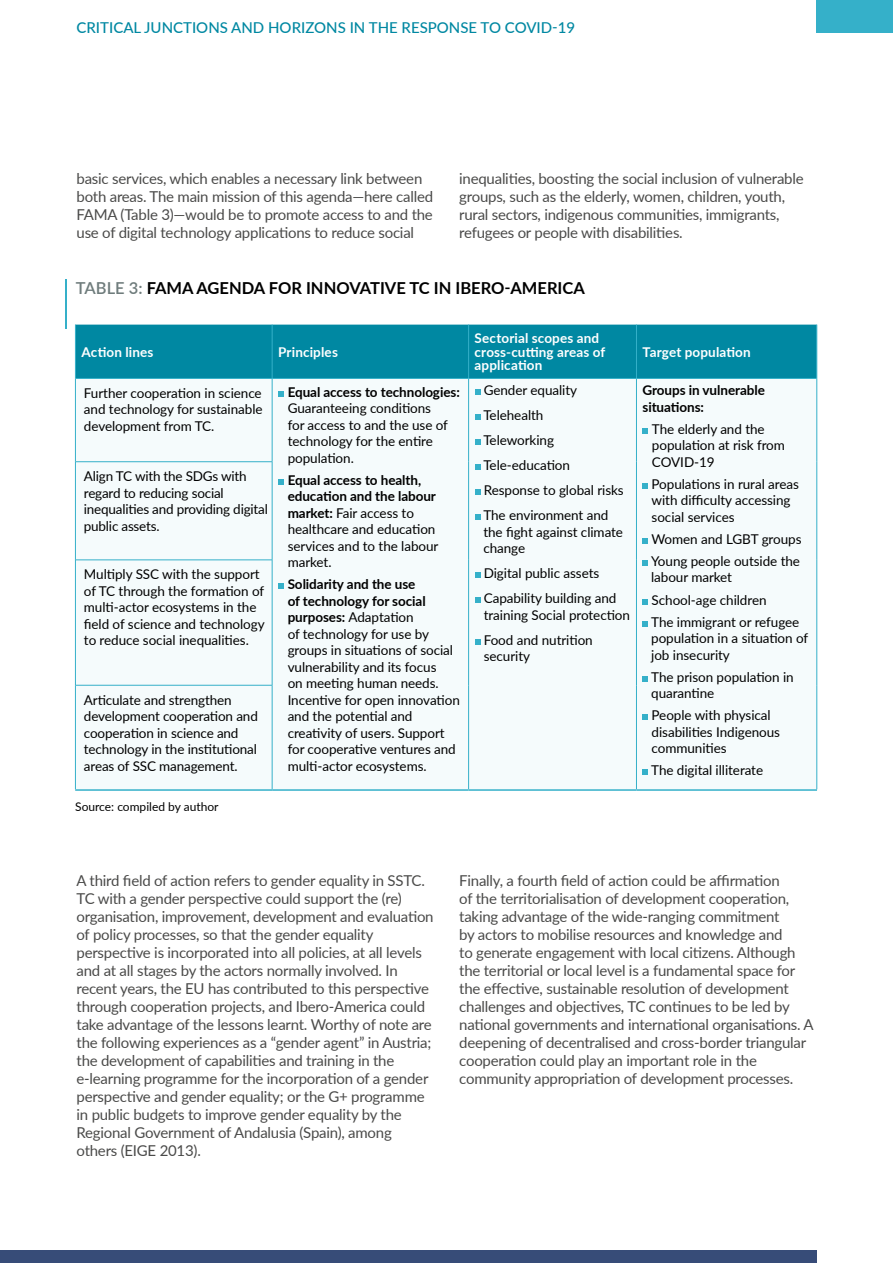
<style>
.page{position:relative;width:893px;height:1263px;background:#fff}
.page>*{position:absolute;margin:0;border:0;box-sizing:border-box;transform-origin:0 0}
.t1{font:700 16.5px "Lato";color:#000}
.t2{font:15px/18px "Lato";letter-spacing:-.015em;color:#4a4a49}
.t3{font:500 15px "Lato";color:#0088a2}
.t4{font:13.5px/16.5px "Lato";letter-spacing:-.005em;color:#000}
.t5{font:700 13.5px/13.5px "Lato";letter-spacing:.01em;color:#fff}
.t6{font:700 13.5px/16.5px "Lato";letter-spacing:-.005em;color:#000}
.t7{font:12px "Lato";color:#000}
.s1{font-weight:600;color:#6f7c7c}
.s2{font-weight:700}
</style>
<div class="page">
<hr style="left:65px;top:279px;width:1px;height:50px;background:#35b0c9">
<div style="left:76px;top:325px;width:740px;height:53px;background:#0088a2"></div>
<div style="left:76px;top:379px;width:572px;height:410px;background:#f5fbfc"></div>
<hr style="left:75px;top:378px;width:1px;height:84px;background:#35b0c9">
<hr style="left:75px;top:462px;width:1px;height:98px;background:#35b0c9">
<hr style="left:75px;top:560px;width:1px;height:125px;background:#35b0c9">
<hr style="left:75px;top:685px;width:1px;height:104px;background:#35b0c9">
<hr style="left:272px;top:379px;width:1px;height:83px;background:#35b0c9">
<hr style="left:468px;top:379px;width:1px;height:83px;background:#35b0c9">
<hr style="left:468px;top:462px;width:1px;height:98px;background:#35b0c9">
<hr style="left:468px;top:560px;width:1px;height:125px;background:#35b0c9">
<hr style="left:468px;top:685px;width:1px;height:104px;background:#35b0c9">
<hr style="left:636px;top:379px;width:1px;height:83px;background:#35b0c9">
<hr style="left:636px;top:462px;width:1px;height:98px;background:#35b0c9">
<hr style="left:636px;top:560px;width:1px;height:125px;background:#35b0c9">
<hr style="left:636px;top:685px;width:1px;height:104px;background:#35b0c9">
<hr style="left:816px;top:378px;width:1px;height:84px;background:#35b0c9">
<hr style="left:816px;top:462px;width:1px;height:98px;background:#35b0c9">
<hr style="left:816px;top:560px;width:1px;height:125px;background:#35b0c9">
<hr style="left:816px;top:685px;width:1px;height:104px;background:#35b0c9">
<hr style="left:272px;top:462px;width:1px;height:98px;background:#35b0c9">
<hr style="left:272px;top:560px;width:1px;height:125px;background:#35b0c9">
<hr style="left:272px;top:685px;width:1px;height:104px;background:#35b0c9">
<hr style="left:76px;top:461px;width:196px;height:1px;background:#35b0c9">
<hr style="left:76px;top:560px;width:196px;height:1px;background:#35b0c9">
<hr style="left:76px;top:685px;width:196px;height:1px;background:#35b0c9">
<hr style="left:75px;top:325px;width:1px;height:53px;background:#35b0c9">
<hr style="left:272px;top:325px;width:1px;height:53px;background:#35b0c9">
<hr style="left:468px;top:325px;width:1px;height:53px;background:#35b0c9">
<hr style="left:636px;top:325px;width:1px;height:53px;background:#35b0c9">
<hr style="left:816px;top:325px;width:1px;height:53px;background:#35b0c9">
<hr style="left:76px;top:378px;width:196px;height:1px;background:#35b0c9">
<hr style="left:272px;top:378px;width:197px;height:1px;background:#35b0c9">
<hr style="left:469px;top:378px;width:167px;height:1px;background:#35b0c9">
<hr style="left:636px;top:378px;width:181px;height:1px;background:#35b0c9">
<hr style="left:272px;top:789px;width:197px;height:2px;background:#35b0c9">
<hr style="left:469px;top:789px;width:167px;height:2px;background:#35b0c9">
<hr style="left:636px;top:789px;width:181px;height:2px;background:#35b0c9">
<hr style="left:75px;top:789px;width:197px;height:2px;background:#35b0c9">
<svg style="left:278px;top:391px;width:6px;height:6px"></svg>
<svg style="left:278px;top:479px;width:6px;height:6px"></svg>
<svg style="left:278px;top:583px;width:6px;height:6px"></svg>
<svg style="left:475px;top:389px;width:5px;height:6px"></svg>
<svg style="left:475px;top:414px;width:5px;height:6px"></svg>
<svg style="left:475px;top:439px;width:5px;height:6px"></svg>
<svg style="left:475px;top:464px;width:5px;height:6px"></svg>
<svg style="left:475px;top:489px;width:5px;height:6px"></svg>
<svg style="left:475px;top:514px;width:5px;height:6px"></svg>
<svg style="left:475px;top:572px;width:5px;height:6px"></svg>
<svg style="left:475px;top:597px;width:5px;height:6px"></svg>
<svg style="left:475px;top:639px;width:5px;height:6px"></svg>
<svg style="left:642px;top:428px;width:6px;height:6px"></svg>
<svg style="left:642px;top:483px;width:6px;height:6px"></svg>
<svg style="left:642px;top:538px;width:6px;height:6px"></svg>
<svg style="left:642px;top:560px;width:6px;height:6px"></svg>
<svg style="left:642px;top:599px;width:6px;height:5px"></svg>
<svg style="left:642px;top:621px;width:6px;height:5px"></svg>
<svg style="left:642px;top:676px;width:6px;height:5px"></svg>
<svg style="left:642px;top:714px;width:6px;height:6px"></svg>
<svg style="left:642px;top:769px;width:6px;height:6px"></svg>
<div style="left:0;top:1250px;width:816px;height:13px;background:#374c78"></div>
<div style="left:816px;top:0;width:77px;height:33px;background:#35b0c9"></div>
<hr style="left:0;top:0;width:1px;height:33px;background:#35b0c9">
<p class="t3" style="left:77px;top:17px;width:500px">CRITICAL JUNCTIONS AND HORIZONS IN THE RESPONSE TO COVID-19</p>
<p class="t2" style="left:77px;top:169px;width:358px">basic services, which enables a necessary link between both areas. The main mission of this agenda—here called FAMA (Table 3)—would be to promote access to and the use of digital technology applications to reduce social</p>
<p class="t2" style="left:459px;top:169px;width:346px">inequalities, boosting the social inclusion of vulnerable groups, such as the elderly, women, children, youth, rural sectors, indigenous communities, immigrants, refugees or people with disabilities.</p>
<p class="t1" style="left:76px;top:276px;width:510px"><span class="s1">TABLE 3:</span> FAMA AGENDA FOR INNOVATIVE TC IN IBERO-AMERICA</p>
<p class="t5" style="left:81px;top:345px;width:74px">Action lines</p>
<p class="t5" style="left:278px;top:345px;width:61px">Principles</p>
<p class="t4" style="left:84px;top:384px;width:180px;text-align:justify">Further cooperation in science and technology for sustainable development from TC.</p>
<p class="t6" style="left:288px;top:383px;width:174px">Equal access to technologies:</p>
<p class="t4" style="left:288px;top:399px;width:162px">Guaranteeing conditions for access to and the use of technology for the entire population.</p>
<p class="t4" style="left:288px;top:471px;width:152px"><span class="s2">Equal access to health, education and the labour market:</span> Fair access to healthcare and education services and to the labour market.</p>
<p class="t4" style="left:288px;top:575px;width:174px"><span class="s2">Solidarity and the use<br>of technology for social purposes:</span> Adaptation<br>of technology for use by groups in situations of social vulnerability and its focus<br>on meeting human needs.<br>Incentive for open innovation and the potential and creativity of users. Support for cooperative ventures and multi-actor ecosystems.</p>
<p class="t4" style="left:84px;top:467px;width:185px">Align TC with the SDGs with regard to reducing social inequalities and providing digital public assets.</p>
<p class="t4" style="left:84px;top:565px;width:182px">Multiply SSC with the support of TC through the formation of multi-actor ecosystems in the field of science and technology to reduce social inequalities.</p>
<p class="t4" style="left:84px;top:691px;width:175px">Articulate and strengthen development cooperation and cooperation in science and technology in the institutional areas of SSC management.</p>
<p class="t7" style="left:75px;top:798px;width:145px">Source: compiled by author</p>
<p class="t5" style="left:475px;top:331px;width:132px">Sectorial scopes and cross-cutting areas of application</p>
<p class="t4" style="left:483px;top:377px;width:142px;line-height:25px">Gender equality<br>Telehealth<br>Teleworking<br>Tele-education<br>Response to global risks<br>The environment and</p>
<p class="t4" style="left:483px;top:523px;width:141px">the fight against climate change</p>
<p class="t4" style="left:484px;top:560px;width:134px;line-height:25px">Digital public assets<br>Capability building and</p>
<p class="t4" style="left:484px;top:602px;width:148px;line-height:25px">training Social protection<br>Food and nutrition</p>
<p class="t4" style="left:484px;top:648px;width:48px">security</p>
<p class="t5" style="left:642px;top:345px;width:110px">Target population</p>
<p class="t6" style="left:642px;top:382px;width:124px">Groups in vulnerable situations:</p>
<p class="t4" style="left:652px;top:420px;width:134px">The elderly and the population at risk from<br>COVID-19</p>
<p class="t4" style="left:652px;top:475px;width:149px">Populations in rural areas with difficulty accessing social services</p>
<p class="t4" style="left:651px;top:527px;width:152px;line-height:22px">Women and LGBT groups<br>Young people outside the</p>
<p class="t4" style="left:651px;top:566px;width:150px;line-height:22px">labour market<br>School-age children<br>The immigrant or refugee</p>
<p class="t4" style="left:651px;top:629px;width:159px">population in a situation of job insecurity</p>
<p class="t4" style="left:651px;top:668px;width:144px">The prison population in quarantine</p>
<p class="t4" style="left:652px;top:706px;width:130px">People with physical disabilities Indigenous communities</p>
<p class="t4" style="left:651px;top:761px;width:113px">The digital illiterate</p>
<p class="t2" style="left:77px;top:871px;width:359px">A third field of action refers to gender equality in SSTC.<br>TC with a gender perspective could support the (re) organisation, improvement, development and evaluation of policy processes, so that the gender equality perspective is incorporated into all policies, at all levels and at all stages by the actors normally involved. In recent years, the EU has contributed to this perspective through cooperation projects, and Ibero-America could take advantage of the lessons learnt. Worthy of note are the following experiences as a “gender agent” in Austria; the development of capabilities and training in the e-learning programme for the incorporation of a gender perspective and gender equality; or the G+ programme in public budgets to improve gender equality by the Regional Government of Andalusia (Spain), among others (EIGE 2013).</p>
<p class="t2" style="left:459px;top:871px;width:356px">Finally, a fourth field of action could be affirmation<br>of the territorialisation of development cooperation, taking advantage of the wide-ranging commitment<br>by actors to mobilise resources and knowledge and<br>to generate engagement with local citizens. Although the territorial or local level is a fundamental space for the effective, sustainable resolution of development challenges and objectives, TC continues to be led by national governments and international organisations. A deepening of decentralised and cross-border triangular cooperation could play an important role in the community appropriation of development processes.</p>
</div>
